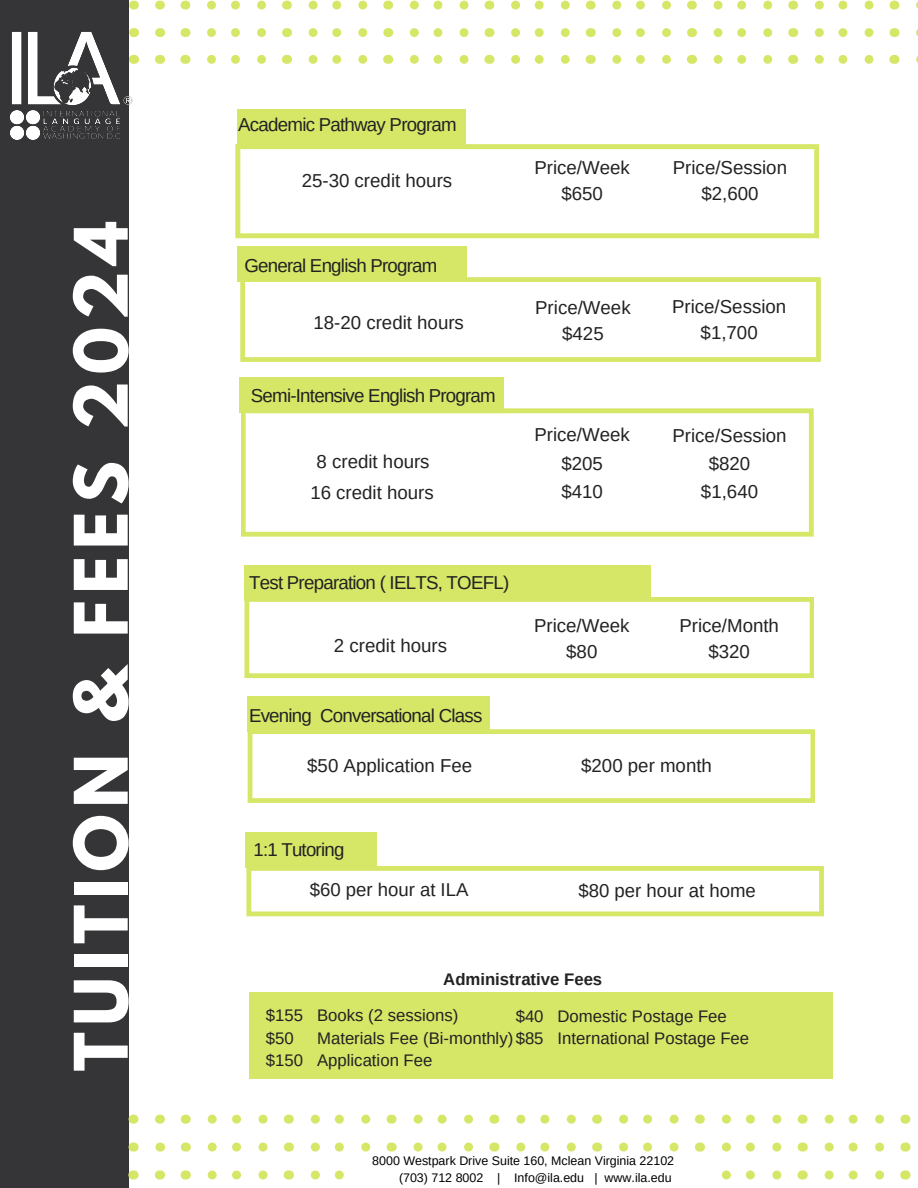
<style>
.page{position:relative;width:918px;height:1188px;background:#fff}
.page>*{position:absolute;margin:0;border:0;box-sizing:border-box;transform-origin:0 0}
.t1{font:700 65.4px "League Spartan";letter-spacing:.1em;color:#fff}
.t2{font:18.75px "Arimo";color:#222}
.t3{font:18.75px "Arimo";letter-spacing:-.04em;color:#222}
.t4{font:18.6px "Arimo";color:#222}
.t5{font:18.6px "Arimo";letter-spacing:-.04em;color:#222}
.t6{font:16.8px "Arimo";color:#222}
.t7{font:700 16.8px "Arimo";color:#222}
.t8{font:12.45px "Arimo";color:#000}
</style>
<div class="page">
<svg style="left:235px;top:144px;width:584px;height:94px"></svg>
<div style="left:238px;top:109px;width:228px;height:35px;background:#d6e667"></div>
<div style="left:0;top:0;width:129px;height:1188px;background:#353537"></div>
<svg style="left:130px;top:0;width:788px;height:64px"></svg>
<svg style="left:129px;top:1115px;width:782px;height:65px"></svg>
<svg style="left:244px;top:597px;width:570px;height:81px"></svg>
<div style="left:244px;top:565px;width:407px;height:35px;background:#d6e667"></div>
<svg style="left:248px;top:729px;width:567px;height:74px"></svg>
<div style="left:248px;top:697px;width:241px;height:35px;background:#d6e667"></div>
<svg style="left:241px;top:408px;width:573px;height:129px"></svg>
<div style="left:240px;top:378px;width:264px;height:35px;background:#d6e667"></div>
<svg style="left:240px;top:277px;width:581px;height:85px"></svg>
<div style="left:237px;top:247px;width:229px;height:35px;background:#d6e667"></div>
<svg style="left:246px;top:866px;width:578px;height:50px"></svg>
<div style="left:246px;top:832px;width:131px;height:35px;background:#d6e667"></div>
<div style="left:249px;top:993px;width:584px;height:85px;background:#d6e667"></div>
<div style="left:348px;top:1154px;width:360px;height:34px;background:#fff"></div>
<img style="left:10px;top:22px;width:125px;height:118px">
<p class="t1" style="left:69px;top:1071px;width:853px;rotate:-90deg">TUITION &amp; FEES 2024</p>
<p class="t3" style="left:238px;top:114px;width:220px">Academic Pathway Program</p>
<p class="t2" style="left:302px;top:170px;width:152px">25-30 credit hours</p>
<p class="t3" style="left:244px;top:255px;width:195px">General English Program</p>
<p class="t2" style="left:314px;top:312px;width:152px">18-20 credit hours</p>
<p class="t3" style="left:251px;top:385px;width:246px">Semi-Intensive English Program</p>
<p class="t2" style="left:317px;top:451px;width:115px">8 credit hours</p>
<p class="t2" style="left:310px;top:482px;width:125px">16 credit hours</p>
<p class="t2" style="left:534px;top:157px;width:97px">Price/Week</p>
<p class="t2" style="left:561px;top:183px;width:43px">$650</p>
<p class="t2" style="left:535px;top:297px;width:97px">Price/Week</p>
<p class="t2" style="left:562px;top:323px;width:43px">$425</p>
<p class="t2" style="left:534px;top:425px;width:97px">Price/Week</p>
<p class="t2" style="left:561px;top:453px;width:43px">$205</p>
<p class="t2" style="left:561px;top:481px;width:43px">$410</p>
<p class="t3" style="left:249px;top:572px;width:262px">Test Preparation ( IELTS, TOEFL)</p>
<p class="t2" style="left:334px;top:635px;width:115px">2 credit hours</p>
<p class="t3" style="left:249px;top:705px;width:235px">Evening Conversational Class</p>
<p class="t2" style="left:534px;top:615px;width:97px">Price/Week</p>
<p class="t2" style="left:566px;top:641px;width:33px">$80</p>
<p class="t2" style="left:673px;top:157px;width:116px">Price/Session</p>
<p class="t2" style="left:701px;top:183px;width:59px">$2,600</p>
<p class="t2" style="left:672px;top:296px;width:116px">Price/Session</p>
<p class="t2" style="left:701px;top:322px;width:59px">$1,700</p>
<p class="t2" style="left:672px;top:425px;width:116px">Price/Session</p>
<p class="t2" style="left:709px;top:453px;width:43px">$820</p>
<p class="t2" style="left:701px;top:481px;width:59px">$1,640</p>
<p class="t2" style="left:679px;top:615px;width:101px">Price/Month</p>
<p class="t2" style="left:708px;top:641px;width:43px">$320</p>
<p class="t2" style="left:307px;top:755px;width:167px">$50 Application Fee</p>
<p class="t2" style="left:581px;top:755px;width:132px">$200 per month</p>
<p class="t5" style="left:253px;top:839px;width:92px">1:1 Tutoring</p>
<p class="t4" style="left:310px;top:879px;width:160px">$60 per hour at ILA</p>
<p class="t4" style="left:578px;top:880px;width:179px">$80 per hour at home</p>
<p class="t7" style="left:443px;top:970px;width:161px">Administrative Fees</p>
<p class="t6" style="left:266px;top:1006px;width:194px">$155 Books (2 sessions)</p>
<p class="t6" style="left:266px;top:1028px;width:29px">$50</p>
<p class="t6" style="left:317px;top:1029px;width:434px">Materials Fee (Bi-monthly)$85 International Postage Fee</p>
<p class="t6" style="left:266px;top:1051px;width:168px">$150 Application Fee</p>
<p class="t6" style="left:516px;top:1007px;width:213px">$40 Domestic Postage Fee</p>
<p class="t8" style="left:372px;top:1153px;width:303px">8000 Westpark Drive Suite 160, Mclean Virginia 22102</p>
<p class="t8" style="left:399px;top:1170px;width:274px">(703) 712 8002 | Info@ila.edu | www.ila.edu</p>
</div>
